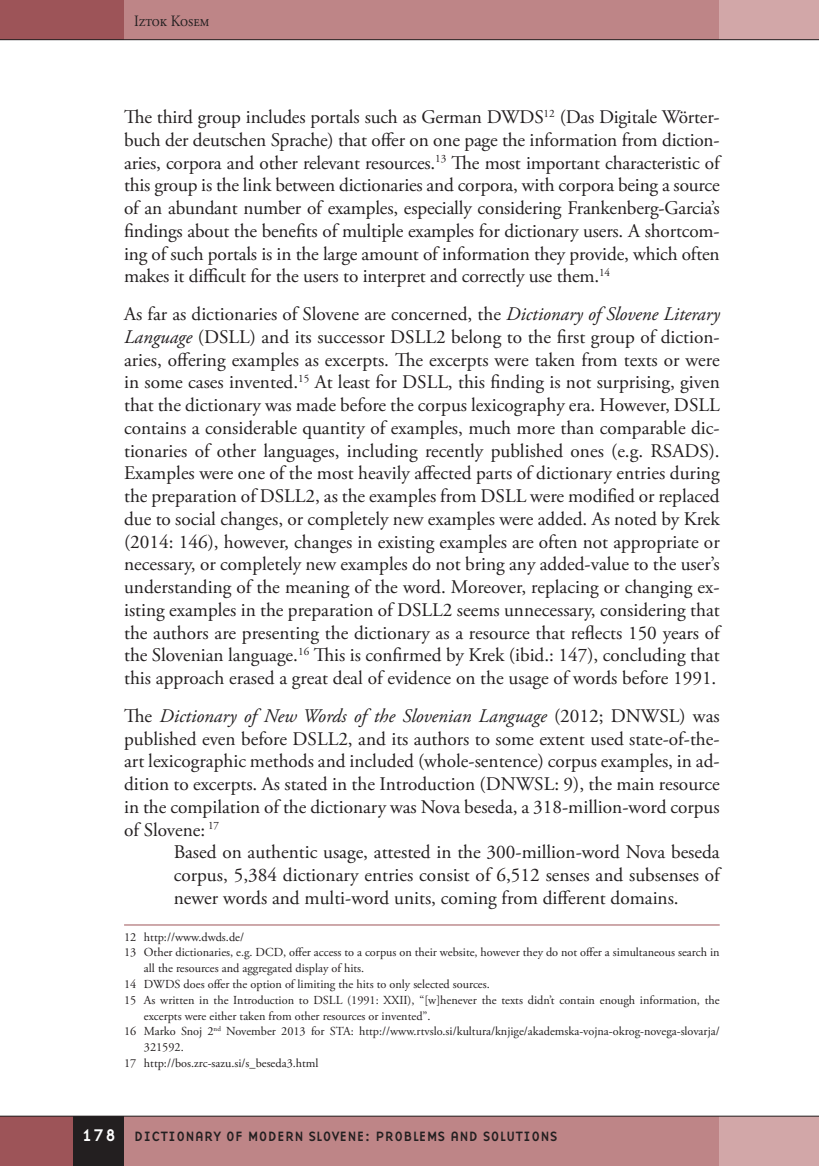
<style>
.page{position:relative;width:819px;height:1166px;background:#fff}
.page>*{position:absolute;margin:0;border:0;box-sizing:border-box;transform-origin:0 0}
.t1{font:19.25px/22.8px "Adobe Garamond Pro";color:#231f20;text-align:justify}
.t2{font:17.5px "Base Nine";color:#fff}
.t3{font:15.75px "Adobe Garamond Pro";color:#231f20;scale:.9 1}
.t4{font:14px "Base Nine";color:#231f20}
.opombe{font:12.25px/15.8px "Adobe Garamond Pro";color:#231f20}
.s1{font-style:italic}
</style>
<div class="page">
<div style="left:124px;top:1116px;width:620px;height:50px;background:#be8587"></div>
<div style="left:719px;top:1116px;width:100px;height:50px;background:#d2a7a8"></div>
<div style="left:122px;top:0;width:597px;height:40px;background:#be8587"></div>
<div style="left:719px;top:0;width:100px;height:40px;background:#d2a7a8"></div>
<div style="left:0;top:1116px;width:74px;height:50px;background:#9d5458"></div>
<div style="left:74px;top:1116px;width:50px;height:50px;background:#231f20"></div>
<div style="left:0;top:0;width:124px;height:40px;background:#9d5458"></div>
<hr style="left:0;top:39px;width:819px;height:1px;background:#231f20">
<hr style="left:0;top:1116px;width:819px;height:1px;background:#231f20">
<hr style="left:124px;top:924px;width:595px;height:1px;background:#9d5458">
<p class="t3" style="left:134px;top:11px;width:85px">Iztok Kosem</p>
<p class="t1" style="left:124px;top:106px;width:597px">The third group includes portals such as German DWDS<sup>12</sup> (Das Digitale Wörter&shy;buch der deutschen Sprache) that offer on one page the information from diction&shy;aries, corpora and other relevant resources.<sup>13</sup> The most important characteristic of this group is the link between dictionaries and corpora, with corpora being a source of an abundant number of examples, especially considering Frankenberg-Garcia’s findings about the benefits of multiple examples for dictionary users. A shortcom&shy;ing of such portals is in the large amount of information they provide, which often makes it difficult for the users to interpret and correctly use them.<sup>14</sup></p>
<p class="t1" style="left:124px;top:303px;width:597px">As far as dictionaries of Slovene are concerned, the <span class="s1">Dictionary of Slovene Literary Language</span> (DSLL) and its successor DSLL2 belong to the first group of diction&shy;aries, offering examples as excerpts. The excerpts were taken from texts or were in some cases invented.<sup>15</sup> At least for DSLL, this finding is not surprising, given that the dictionary was made before the corpus lexicography era. However, DSLL contains a considerable quantity of examples, much more than comparable dic&shy;tionaries of other languages, including recently published ones (e.g. RSADS).<br>Examples were one of the most heavily affected parts of dictionary entries during the preparation of DSLL2, as the examples from DSLL were modified or replaced due to social changes, or completely new examples were added. As noted by Krek (2014: 146), however, changes in existing examples are often not appropriate or necessary, or completely new examples do not bring any added-value to the user’s understanding of the meaning of the word. Moreover, replacing or changing ex&shy;isting examples in the preparation of DSLL2 seems unnecessary, considering that the authors are presenting the dictionary as a resource that reflects 150 years of the Slovenian language.<sup>16</sup> This is confirmed by Krek (ibid.: 147), concluding that this approach erased a great deal of evidence on the usage of words before 1991.</p>
<p class="t1" style="left:124px;top:705px;width:597px">The <span class="s1">Dictionary of New Words of the Slovenian Language</span> (2012; DNWSL) was published even before DSLL2, and its authors to some extent used state-of-the&shy;art lexicographic methods and included (whole-sentence) corpus examples, in ad&shy;dition to excerpts. As stated in the Introduction (DNWSL: 9), the main resource in the compilation of the dictionary was Nova beseda, a 318-million-word corpus of Slovene: <sup>17</sup></p>
<p class="t1" style="left:174px;top:841px;width:547px">Based on authentic usage, attested in the 300-million-word Nova beseda corpus, 5,384 dictionary entries consist of 6,512 senses and subsenses of newer words and multi-word units, coming from different domains.</p>
<p class="opombe" style="left:124px;top:929px;width:121px">12 http://www.dwds.de/</p>
<p class="opombe" style="left:144px;top:945px;width:577px;text-indent:-20px">13 Other dictionaries, e.g. DCD, offer access to a corpus on their website, however they do not offer a simultaneous search in all the resources and aggregated display of hits.</p>
<p class="opombe" style="left:124px;top:976px;width:367px">14 DWDS does offer the option of limiting the hits to only selected sources.</p>
<p class="opombe" style="left:144px;top:992px;width:577px;text-indent:-20px">15 As written in the Introduction to DSLL (1991: XXII), “[w]henever the texts didn’t contain enough information, the excerpts were either taken from other resources or invented”.</p>
<p class="opombe" style="left:144px;top:1024px;width:577px;text-indent:-20px">16 Marko Snoj 2<sup>nd</sup> November 2013 for STA: http://www.rtvslo.si/kultura/knjige/akademska-vojna-okrog-novega-slovarja/<br>321592.</p>
<p class="opombe" style="left:124px;top:1055px;width:196px">17 http://bos.zrc-sazu.si/s_beseda3.html</p>
<p class="t2" style="left:81px;top:1123px;width:37px">178</p>
<p class="t4" style="left:134px;top:1126px;width:425px">DICTIONARY OF MODERN SLOVENE: PROBLEMS AND SOLUTIONS</p>
</div>
